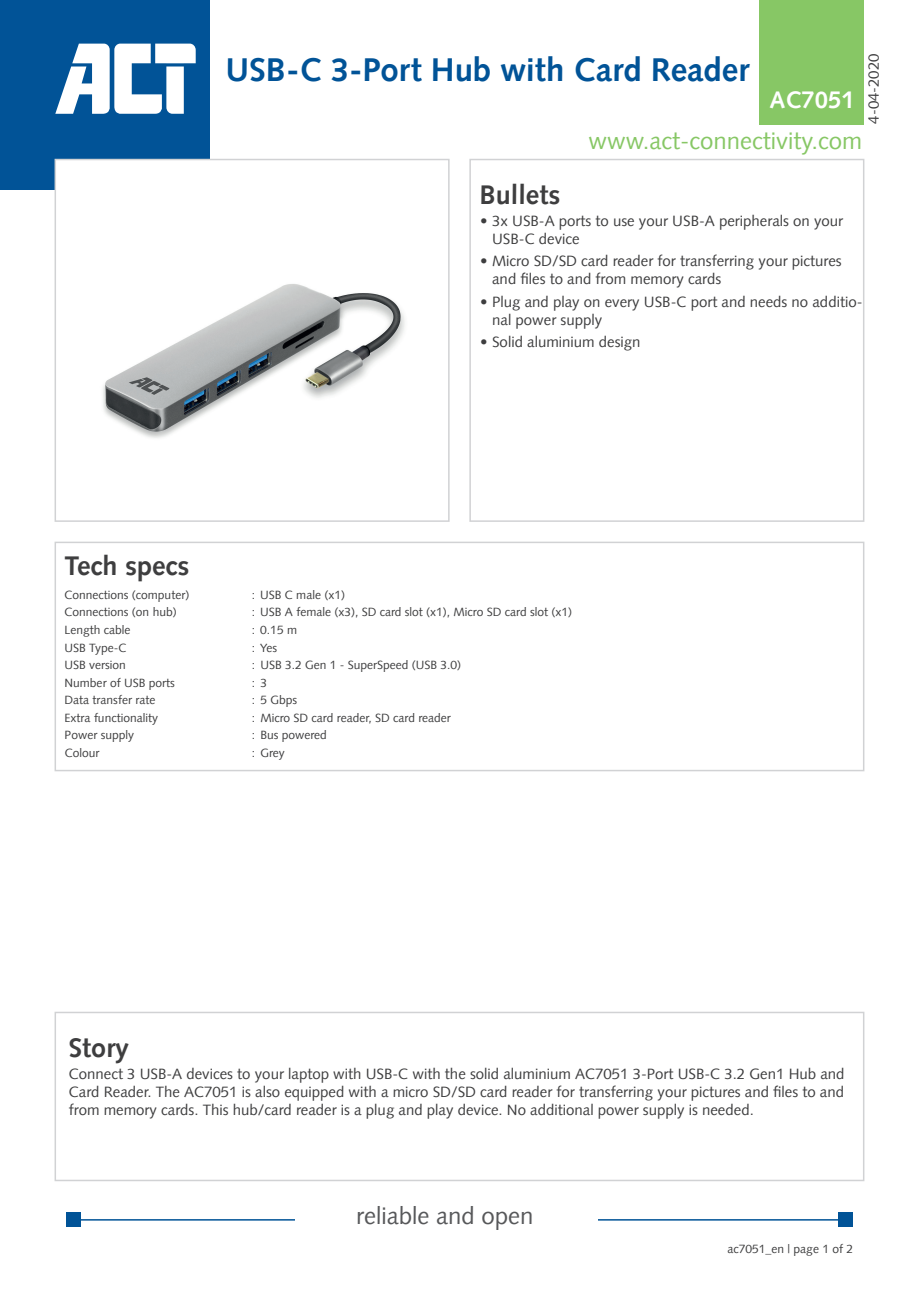
<style>
.page{position:relative;width:919px;height:1289px;background:#fff}
.page>*{position:absolute;margin:0;border:0;box-sizing:border-box;transform-origin:0 0}
.t1{font:700 33px "Syntax LT";color:#015397}
.t2{font:700 27px "Syntax LT";color:#3e3e3f}
.t3{font:24px "Syntax LT";color:#87c765}
.t4{font:24px "Syntax LT";color:#57585a}
.t5{font:700 24px "Syntax LT";color:#fff}
.t6{font:15px/18px "Syntax LT";color:#3e3e3f}
.t7{font:12px "Syntax LT";color:#3e3e3f}
</style>
<div class="page">
<hr style="left:75px;top:1219px;width:766px;height:1px;background:#015397">
<div style="left:66px;top:1212px;width:15px;height:15px;background:#015397"></div>
<div style="left:837px;top:1212px;width:15px;height:15px;background:#015397"></div>
<div style="left:295px;top:1203px;width:302px;height:23px;background:#fff"></div>
<div style="left:0;top:0;width:209px;height:189px;background:#015397"></div>
<svg style="left:55px;top:44px;width:141px;height:70px"></svg>
<div style="left:759px;top:0;width:104px;height:124px;background:#87c765"></div>
<div style="left:55px;top:159px;width:394px;height:362px;background:#fff"></div>
<img style="left:103px;top:284px;width:302px;height:154px">
<div style="left:55px;top:159px;width:394px;height:363px;border:2px solid #d1d2d4"></div>
<div style="left:55px;top:1011px;width:809px;height:170px;border:2px solid #d1d2d4"></div>
<div style="left:469px;top:159px;width:395px;height:363px;border:2px solid #d1d2d4"></div>
<div style="left:55px;top:541px;width:809px;height:230px;border:2px solid #d1d2d4"></div>
<h1 class="t1" style="left:225px;top:51px;width:525px">USB-C 3-Port Hub with Card Reader</h1>
<h3 class="t5" style="left:769px;top:86px;width:87px">AC7051</h3>
<h3 class="t3" style="left:588px;top:126px;width:275px">www.act-connectivity.com</h3>
<p class="t6" style="left:864px;top:124px;width:72px;rotate:-90deg">4-04-2020</p>
<h2 class="t2" style="left:479px;top:179px;width:82px">Bullets</h2>
<p class="t6" style="left:492px;top:212px;width:352px;text-indent:-12px">• 3x USB-A ports to use your USB-A peripherals on your<br>USB-C device</p>
<p class="t6" style="left:492px;top:252px;width:351px;text-indent:-12px">• Micro SD/SD card reader for transferring your pictures and files to and from memory cards</p>
<p class="t6" style="left:492px;top:292px;width:372px;text-indent:-12px">• Plug and play on every USB-C port and needs no additio&shy;nal power supply</p>
<p class="t6" style="left:480px;top:333px;width:162px">• Solid aluminium design</p>
<h2 class="t2" style="left:65px;top:549px;width:126px">Tech specs</h2>
<p class="t7" style="left:65px;top:587px;width:126px">Connections (computer)</p>
<p class="t7" style="left:252px;top:587px;width:95px">: USB C male (x1)</p>
<p class="t7" style="left:65px;top:605px;width:114px">Connections (on hub)</p>
<p class="t7" style="left:252px;top:605px;width:322px">: USB A female (x3), SD card slot (x1), Micro SD card slot (x1)</p>
<p class="t7" style="left:65px;top:622px;width:68px">Length cable</p>
<p class="t7" style="left:252px;top:622px;width:47px">: 0.15 m</p>
<p class="t7" style="left:65px;top:640px;width:63px">USB Type-C</p>
<p class="t7" style="left:252px;top:640px;width:27px">: Yes</p>
<p class="t7" style="left:65px;top:657px;width:63px">USB version</p>
<p class="t7" style="left:252px;top:657px;width:211px">: USB 3.2 Gen 1 - SuperSpeed (USB 3.0)</p>
<p class="t7" style="left:65px;top:675px;width:112px">Number of USB ports</p>
<p class="t7" style="left:252px;top:675px;width:17px">: 3</p>
<p class="t7" style="left:65px;top:692px;width:92px">Data transfer rate</p>
<p class="t7" style="left:252px;top:692px;width:47px">: 5 Gbps</p>
<p class="t7" style="left:65px;top:710px;width:95px">Extra functionality</p>
<p class="t7" style="left:252px;top:710px;width:200px">: Micro SD card reader, SD card reader</p>
<p class="t7" style="left:65px;top:727px;width:71px">Power supply</p>
<p class="t7" style="left:252px;top:727px;width:77px">: Bus powered</p>
<p class="t7" style="left:65px;top:745px;width:36px">Colour</p>
<p class="t7" style="left:252px;top:745px;width:35px">: Grey</p>
<h2 class="t2" style="left:69px;top:1032px;width:61px">Story</h2>
<p class="t6" style="left:69px;top:1064px;width:777px;text-align:justify">Connect 3 USB-A devices to your laptop with USB-C with the solid aluminium AC7051 3-Port USB-C 3.2 Gen1 Hub and Card Reader. The AC7051 is also equipped with a micro SD/SD card reader for transferring your pictures and files to and from memory cards. This hub/card reader is a plug and play device. No additional power supply is needed.</p>
<h3 class="t4" style="left:356px;top:1201px;width:179px">reliable and open</h3>
<p class="t7" style="left:727px;top:1241px;width:127px">ac7051_en | page 1 of 2</p>
</div>
